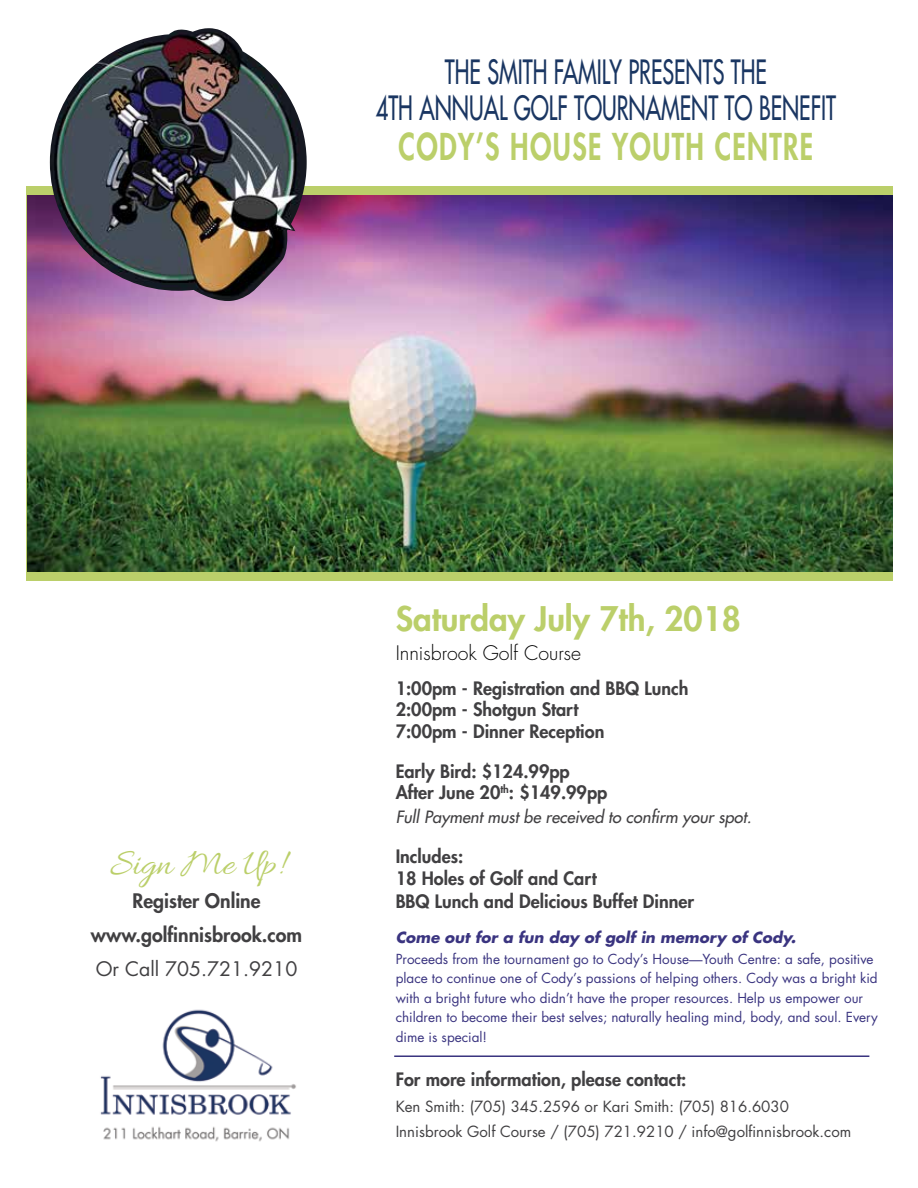
<style>
.page{position:relative;width:918px;height:1188px;background:#fff}
.page>*{position:absolute;margin:0;border:0;box-sizing:border-box;transform-origin:0 0}
.t1{font:37.95px "Allura";color:#bbcf6a}
.t2{font:800 36px "Futura";letter-spacing:.05em;color:#bbcf6a;scale:.76 1}
.t3{font:800 33px "Futura";color:#bbcf6a}
.t4{font:32.55px/36px "Futura";color:#1a3662;text-align:center;scale:.67 1}
.t5{font:800 19.5px/34.3px "Futura";color:#414042;text-align:center}
.t6{font:300 19.5px "Futura";color:#000}
.t7{font:19.5px "Futura";color:#414042}
.t8{font:800 18px/21.6px "Futura";color:#414042}
.t9{font:italic 16.5px "Futura";color:#414042}
.t10{font:15px/25.3px "Futura";color:#414042}
.t11{font:italic 700 15px "Futura";color:#3a3480}
.t12{font:13.5px/19.5px "Futura";color:#3a3480}
</style>
<div class="page">
<div style="left:26px;top:187px;width:866px;height:394px;background:#bbcf6a"></div>
<img style="left:27px;top:195px;width:865px;height:377px">
<img style="left:50px;top:28px;width:257px;height:273px">
<hr style="left:394px;top:1055px;width:475px;height:2px;background:#3a3480">
<img style="left:100px;top:1009px;width:196px;height:133px">
<h3 class="t4" style="left:376px;top:53px;width:689px">THE SMITH FAMILY PRESENTS THE<br>4TH ANNUAL GOLF TOURNAMENT TO BENEFIT</h3>
<h2 class="t2" style="left:399px;top:123px;width:547px">CODY’S HOUSE YOUTH CENTRE</h2>
<h1 class="t1" style="left:110px;top:843px;width:174px">Sign Me Up!</h1>
<h3 class="t5" style="left:91px;top:883px;width:213px">Register Online www.golfinnisbrook.com</h3>
<h3 class="t7" style="left:96px;top:956px;width:203px">Or Call 705.721.9210</h3>
<h3 class="t3" style="left:396px;top:597px;width:347px">Saturday July 7th, 2018</h3>
<h3 class="t6" style="left:396px;top:640px;width:187px">Innisbrook Golf Course</h3>
<h3 class="t8" style="left:396px;top:677px;width:294px">1:00pm - Registration and BBQ Lunch<br>2:00pm - Shotgun Start<br>7:00pm - Dinner Reception</h3>
<h3 class="t8" style="left:396px;top:760px;width:213px">Early Bird: $124.99pp<br>After June 20<sup>th</sup>: $149.99pp</h3>
<p class="t9" style="left:396px;top:806px;width:357px">Full Payment must be received to confirm your spot.</p>
<h3 class="t8" style="left:396px;top:845px;width:300px;line-height:22.5px">Includes:<br>18 Holes of Golf and Cart<br>BBQ Lunch and Delicious Buffet Dinner</h3>
<p class="t11" style="left:396px;top:927px;width:402px">Come out for a fun day of golf in memory of Cody.</p>
<p class="t12" style="left:396px;top:949px;width:484px">Proceeds from the tournament go to Cody’s House—Youth Centre: a safe, positive place to continue one of Cody’s passions of helping others. Cody was a bright kid with a bright future who didn’t have the proper resources. Help us empower our children to become their best selves; naturally healing mind, body, and soul. Every dime is special!</p>
<h3 class="t8" style="left:396px;top:1068px;width:292px">For more information, please contact:</h3>
<p class="t10" style="left:396px;top:1093px;width:457px">Ken Smith: (705) 345.2596 or Kari Smith: (705) 816.6030<br>Innisbrook Golf Course / (705) 721.9210 / info@golfinnisbrook.com</p>
</div>
